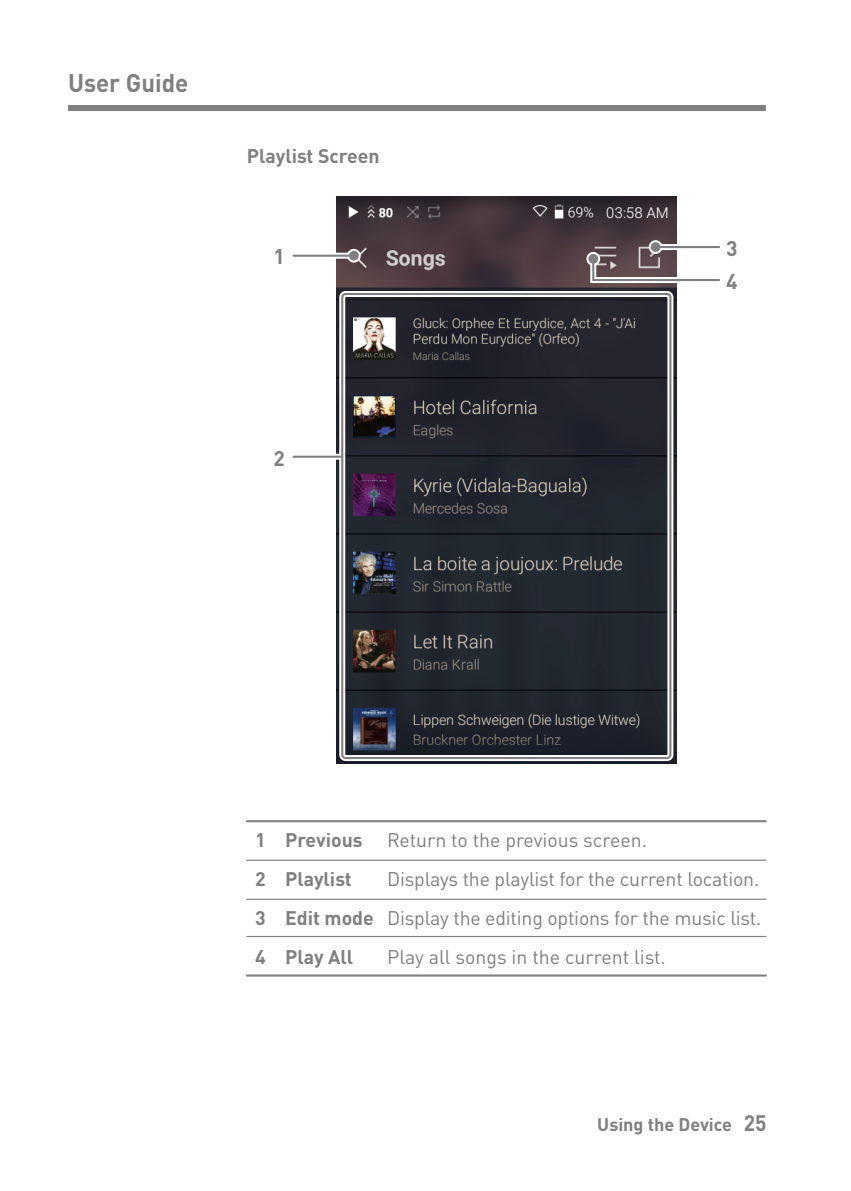
<style>
.page{position:relative;width:851px;height:1191px;background:#fff}
.page>*{position:absolute;margin:0;border:0;box-sizing:border-box;transform-origin:0 0}
.t1{font:700 25.2px "DINOT";color:#808083;scale:.95 1}
.t2{font:700 21px "DINOT";color:#808083}
.t3{font:19.5px/39px "DINOT";letter-spacing:-.01em;color:#808083}
.t4{font:700 19.5px/39px "DINOT";color:#808083}
.t5{font:700 18px "DINOT";color:#808083}
.s1{font-size:22.2px}
</style>
<div class="page">
<img style="left:336px;top:196px;width:340px;height:567px">
<div style="left:68px;top:105px;width:697px;height:6px;background:#808083"></div>
<svg style="left:293px;top:253px;width:55px;height:6px"></svg>
<svg style="left:347px;top:249px;width:14px;height:13px"></svg>
<div style="left:349px;top:251px;width:10px;height:10px;background:#808083;border-radius:50%"></div>
<hr style="left:293px;top:255px;width:61px;height:2px;background:#808083">
<div style="left:655px;top:244px;width:64px;height:6px;background:#f7f7f7"></div>
<svg style="left:648px;top:240px;width:14px;height:14px"></svg>
<div style="left:650px;top:242px;width:10px;height:10px;background:#808083;border-radius:50%"></div>
<hr style="left:655px;top:246px;width:64px;height:2px;background:#808083">
<div style="left:339px;top:291px;width:334px;height:470px;border:6px solid #fff;border-radius:3px"></div>
<hr style="left:247px;top:974px;width:518px;height:2px;background:#808083">
<hr style="left:247px;top:820px;width:518px;height:2px;background:#808083">
<hr style="left:247px;top:859px;width:518px;height:2px;background:#808083">
<hr style="left:247px;top:898px;width:518px;height:2px;background:#808083">
<hr style="left:247px;top:936px;width:518px;height:1px;background:#808083">
<div style="left:293px;top:454px;width:49px;height:6px;background:#fff"></div>
<hr style="left:293px;top:455px;width:49px;height:3px;background:#808083">
<div style="left:341px;top:293px;width:330px;height:466px;border:2px solid #808083;border-radius:3px"></div>
<div style="left:586px;top:252px;width:14px;height:14px;background:#fff;border-radius:50%"></div>
<svg style="left:587px;top:254px;width:133px;height:32px"></svg>
<p class="t1" style="left:68px;top:66px;width:128px">User Guide</p>
<p class="t4" style="left:247px;top:136px;width:134px">Playlist Screen</p>
<p class="t2" style="left:273px;top:243px;width:13px">1</p>
<p class="t2" style="left:273px;top:444px;width:13px">2</p>
<p class="t2" style="left:726px;top:234px;width:13px">3</p>
<p class="t2" style="left:726px;top:267px;width:13px">4</p>
<p class="t4" style="left:255px;top:819px;width:12px;text-align:justify">1<br>2<br>3<br>4</p>
<p class="t4" style="left:285px;top:819px;width:90px">Previous<br>Playlist<br>Edit mode<br>Play All</p>
<p class="t3" style="left:387px;top:820px;width:376px">Return to the previous screen.<br>Displays the playlist for the current location.<br>Display the editing options for the music list.<br>Play all songs in the current list.</p>
<p class="t5" style="left:597px;top:1112px;width:171px">Using the Device <span class="s1">25</span></p>
</div>
